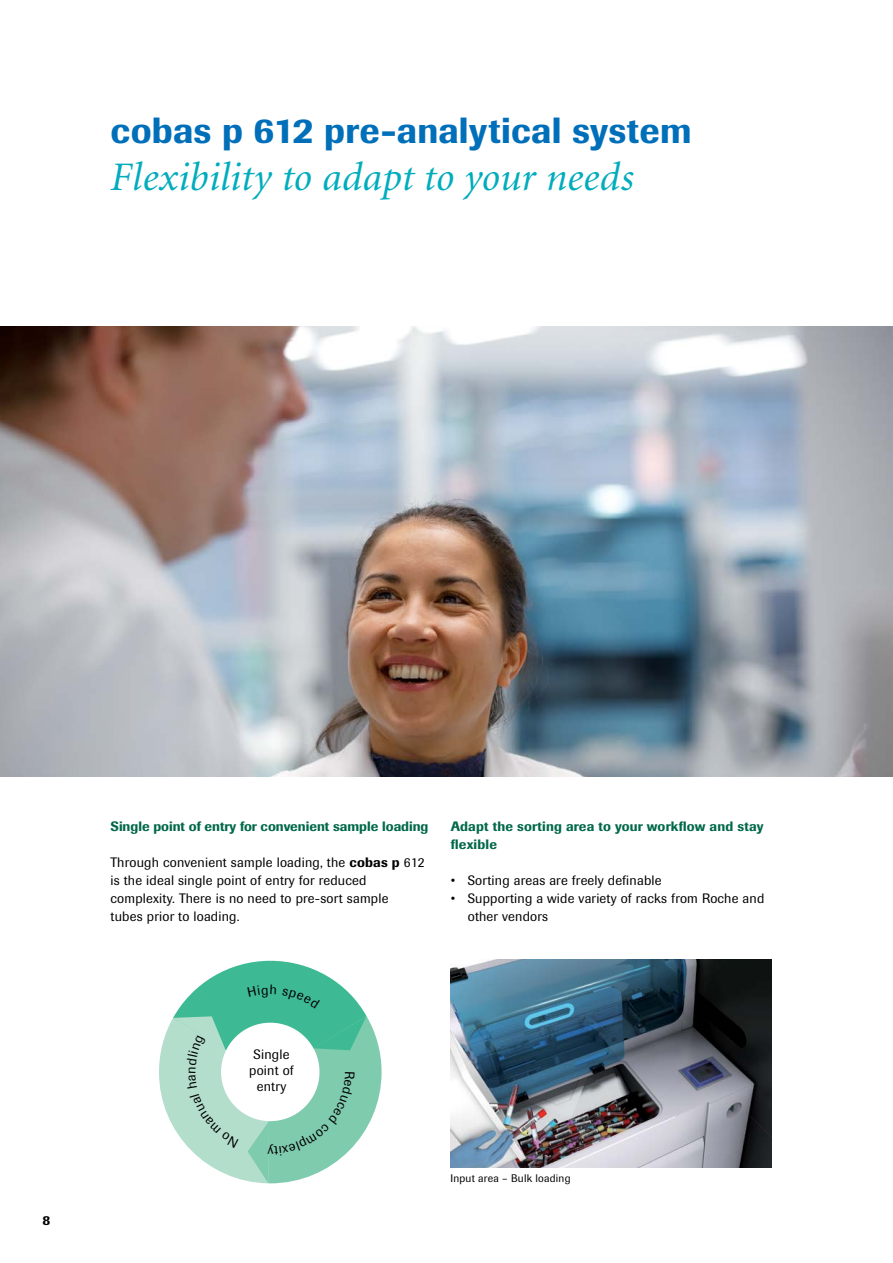
<style>
.page{position:relative;width:893px;height:1263px;background:#fff}
.page>*{position:absolute;margin:0;border:0;box-sizing:border-box;transform-origin:0 0}
.t1{font:italic 40.5px "Minion";letter-spacing:.005em;color:#00acbd}
.t2{font:500 36px "Imago";letter-spacing:.005em;color:#006fba}
.t3{font:13.5px/18px "Imago";letter-spacing:.015em;color:#000}
.t4{font:500 13.5px/18px "Imago";color:#006848}
.t5{font:13.5px/16.2px "Imago Pro";letter-spacing:.015em;color:#000;text-align:center}
.t6{font:500 13.5px "Imago";color:#000}
.t7{font:10.8px "Imago";letter-spacing:.02em;color:#000}
.s1{font-weight:500}
</style>
<div class="page">
<img style="left:0;top:327px;width:893px;height:450px">
<img style="left:451px;top:960px;width:321px;height:207px">
<svg style="left:159px;top:961px;width:223px;height:222px"></svg>
<h2 class="t2" style="left:111px;top:109px;width:582px">cobas p 612 pre-analytical system</h2>
<h1 class="t1" style="left:111px;top:157px;width:525px">Flexibility to adapt to your needs</h1>
<p class="t6" style="left:43px;top:1212px;width:9px">8</p>
<p class="t4" style="left:111px;top:817px;width:319px">Single point of entry for convenient sample loading</p>
<p class="t3" style="left:111px;top:853px;width:316px">Through convenient sample loading, the <span class="s1">cobas p</span> 612 is the ideal single point of entry for reduced complexity. There is no need to pre-sort sample<br>tubes prior to loading.</p>
<p class="t4" style="left:451px;top:817px;width:314px">Adapt the sorting area to your workflow and stay flexible</p>
<p class="t3" style="left:451px;top:871px;width:212px">• Sorting areas are freely definable</p>
<p class="t3" style="left:468px;top:889px;width:298px;text-indent:-17px">• Supporting a wide variety of racks from Roche and other vendors</p>
<p class="t5" style="left:249px;top:1045px;width:46px">Single point of entry</p>
<p class="t7" style="left:450px;top:1172px;width:122px">Input area – Bulk loading</p>
</div>
